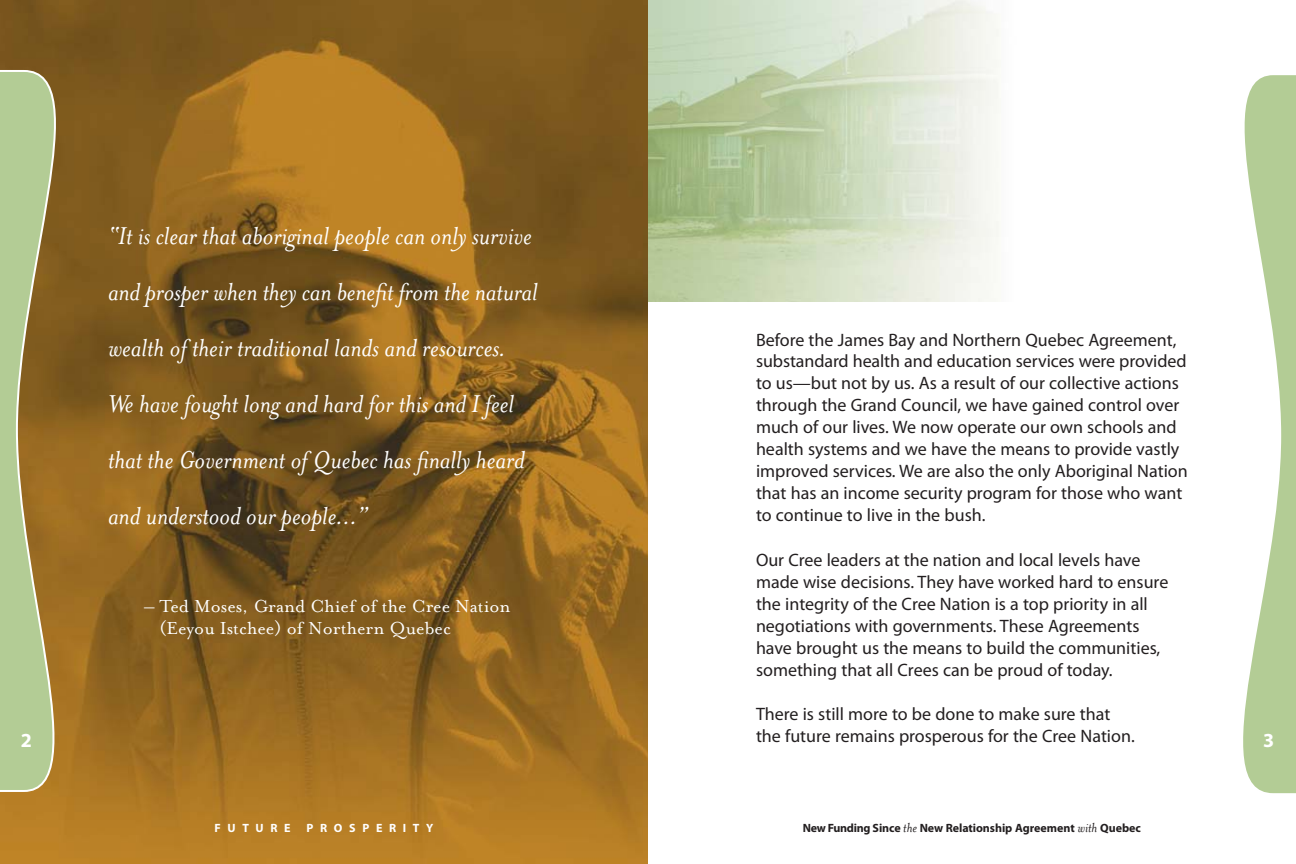
<style>
.page{position:relative;width:1296px;height:864px;background:#fff}
.page>*{position:absolute;margin:0;border:0;box-sizing:border-box;transform-origin:0 0}
.t1{font:italic 28px/56px "Mrs Eaves";color:#fff}
.t2{font:20px/22px "Mrs Eaves Roman";color:#fff}
.t3{font:700 20px "Myriad Pro";color:#fff}
.t4{font:18px/22px "Myriad Pro";color:#231f20}
.t5{font:700 12px "Myriad Pro";letter-spacing:-.005em;color:#231f20}
.t6{font:700 12px "Myriad Pro";letter-spacing:.555em;color:#fff}
.s1{font-family:"Mrs Eaves";font-weight:400;font-style:italic;font-size:15px}
</style>
<div class="page">
<img style="left:0;top:0;width:648px;height:864px">
<svg style="left:0;top:70px;width:68px;height:722px;background:#a7a267"></svg>
<svg style="left:1243px;top:75px;width:53px;height:719px"></svg>
<img style="left:648px;top:0;width:351px;height:301px">
<p class="t1" style="left:108px;top:206px;width:431px">“It is clear that aboriginal people can only survive and prosper when they can benefit from the natural wealth of their traditional lands and resources.<br>We have fought long and hard for this and I feel that the Government of Quebec has finally heard and understood our people...”</p>
<p class="t4" style="left:756px;top:330px;width:433px">Before the James Bay and Northern Quebec Agreement, substandard health and education services were provided to us—but not by us. As a result of our collective actions through the Grand Council, we have gained control over much of our lives. We now operate our own schools and health systems and we have the means to provide vastly improved services. We are also the only Aboriginal Nation that has an income security program for those who want to continue to live in the bush.</p>
<p class="t4" style="left:756px;top:550px;width:414px">Our Cree leaders at the nation and local levels have made wise decisions. They have worked hard to ensure the integrity of the Cree Nation is a top priority in all negotiations with governments. These Agreements have brought us the means to build the communities, something that all Crees can be proud of today.</p>
<p class="t4" style="left:756px;top:704px;width:380px">There is still more to be done to make sure that the future remains prosperous for the Cree Nation.</p>
<p class="t2" style="left:160px;top:594px;width:353px;text-indent:-16px">– Ted Moses, Grand Chief of the Cree Nation (Eeyou Istchee) of Northern Quebec</p>
<p class="t3" style="left:21px;top:732px;width:13px">2</p>
<p class="t3" style="left:1263px;top:732px;width:13px">3</p>
<p class="t6" style="left:215px;top:823px;width:78px">FUTURE</p>
<p class="t6" style="left:307px;top:823px;width:128px">PROSPERITY</p>
<p class="t5" style="left:803px;top:823px;width:339px">New Funding Since <span class="s1">the</span> New Relationship Agreement <span class="s1">with</span> Quebec</p>
</div>
